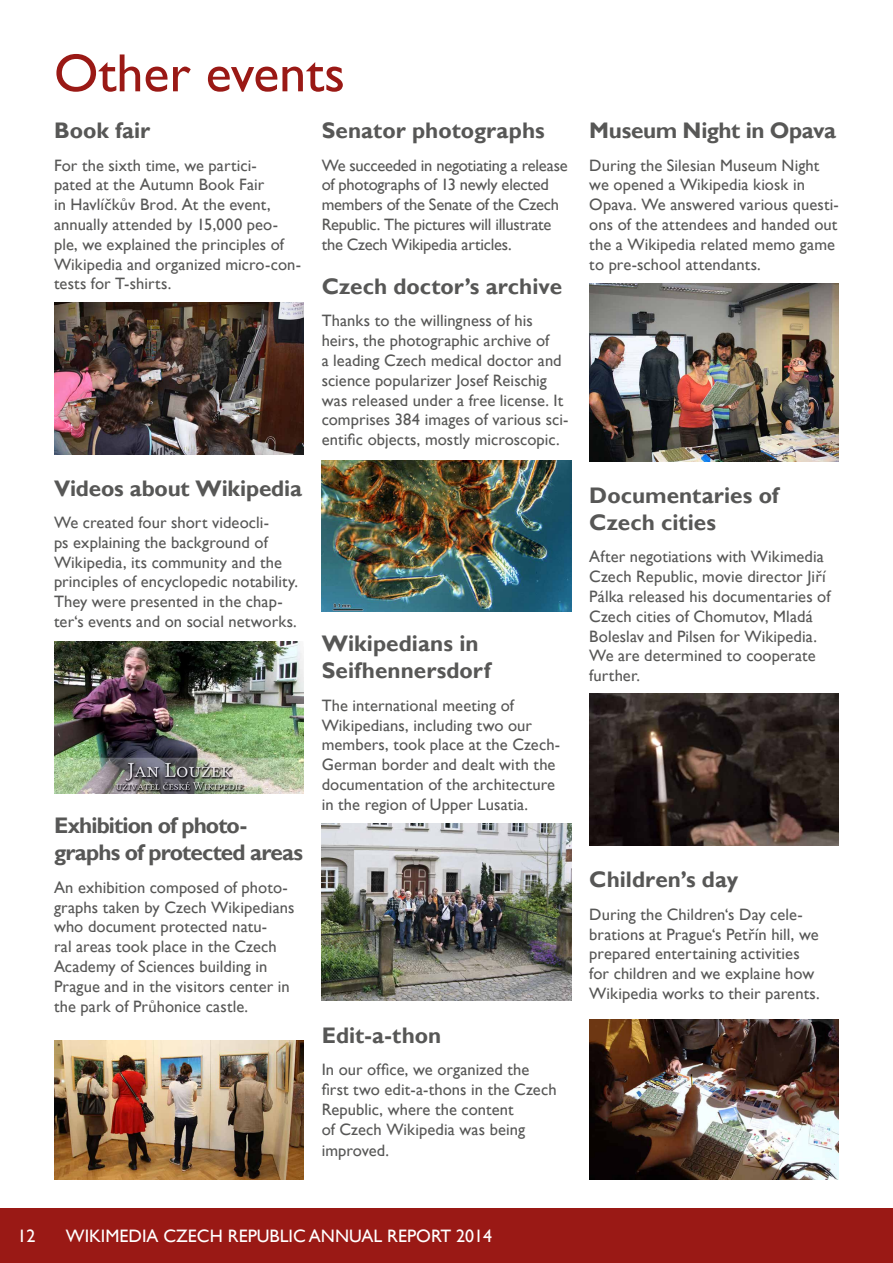
<style>
.page{position:relative;width:893px;height:1263px;background:#fff}
.page>*{position:absolute;margin:0;border:0;box-sizing:border-box;transform-origin:0 0}
.t1{font:54px "Gill Sans";color:#9a1915}
.t2{font:700 22.5px/27px "Gill Sans";color:#575756}
.t3{font:700 22.5px/27px "Gill Sans";letter-spacing:-.04em;color:#575756}
.t4{font:700 22.5px "Gill Sans";letter-spacing:-.02em;color:#575756}
.t5{font:18px "Gill Sans";color:#fff}
.t6{font:16.5px/19.8px "Gill Sans";letter-spacing:.005em;color:#575756}
.t7{font:16.5px/19.8px "Gill Sans";letter-spacing:-.015em;color:#575756}
</style>
<div class="page">
<div style="left:0;top:1209px;width:893px;height:54px;background:#9a1915"></div>
<img style="left:54px;top:303px;width:250px;height:151px">
<img style="left:54px;top:1040px;width:250px;height:139px">
<img style="left:322px;top:460px;width:249px;height:151px">
<img style="left:322px;top:823px;width:249px;height:177px">
<img style="left:54px;top:642px;width:250px;height:151px">
<img style="left:589px;top:284px;width:249px;height:177px">
<img style="left:589px;top:694px;width:249px;height:151px">
<img style="left:589px;top:1019px;width:250px;height:160px">
<h1 class="t1" style="left:54px;top:42px;width:292px">Other events</h1>
<h2 class="t2" style="left:54px;top:118px;width:98px">Book fair</h2>
<p class="t6" style="left:54px;top:156px;width:249px">For the sixth time, we partici-<br>pated at the Autumn Book Fair<br>in Havlíčkův Brod. At the event, annually attended by 15,000 peo&shy;ple, we explained the principles of<br>Wikipedia and organized micro-con&shy;tests for T-shirts.</p>
<h2 class="t2" style="left:54px;top:475px;width:250px">Videos about Wikipedia</h2>
<p class="t6" style="left:54px;top:513px;width:246px">We created four short videocli-<br>ps explaining the background of Wikipedia, its community and the principles of encyclopedic notability.<br>They were presented in the chap&shy;ter‘s events and on social networks.</p>
<h2 class="t3" style="left:54px;top:813px;width:251px">Exhibition of photo&shy;graphs of protected areas</h2>
<p class="t6" style="left:54px;top:877px;width:242px">An exhibition composed of photo&shy;graphs taken by Czech Wikipedians who document protected natu-<br>ral areas took place in the Czech<br>Academy of Sciences building in<br>Prague and in the visitors center in the park of Průhonice castle.</p>
<h2 class="t2" style="left:322px;top:118px;width:225px">Senator photographs</h2>
<p class="t7" style="left:322px;top:156px;width:247px">We succeeded in negotiating a release of photographs of 13 newly elected members of the Senate of the Czech Republic. The pictures will illustrate the Czech Wikipedia articles.</p>
<h2 class="t2" style="left:322px;top:273px;width:242px">Czech doctor’s archive</h2>
<p class="t6" style="left:322px;top:311px;width:248px">Thanks to the willingness of his heirs, the photographic archive of<br>a leading Czech medical doctor and science popularizer Josef Reischig was released under a free license. It comprises 384 images of various sci&shy;entific objects, mostly microscopic.</p>
<h2 class="t2" style="left:322px;top:631px;width:170px">Wikipedians in<br>Seifhennersdorf</h2>
<p class="t6" style="left:322px;top:696px;width:240px">The international meeting of<br>Wikipedians, including two our members, took place at the Czech-<br>German border and dealt with the documentation of the architecture in the region of Upper Lusatia.</p>
<h2 class="t2" style="left:322px;top:1022px;width:121px">Edit-a-thon</h2>
<p class="t6" style="left:322px;top:1060px;width:236px">In our office, we organized the first two edit-a-thons in the Czech<br>Republic, where the content<br>of Czech Wikipedia was being</p>
<p class="t6" style="left:322px;top:1141px;width:69px">improved.</p>
<h2 class="t4" style="left:589px;top:117px;width:248px">Museum Night in Opava</h2>
<p class="t6" style="left:589px;top:156px;width:251px">During the Silesian Museum Night we opened a Wikipedia kiosk in<br>Opava. We answered various questi&shy;ons of the attendees and handed out the a Wikipedia related memo game to pre-school attendants.</p>
<h2 class="t2" style="left:589px;top:482px;width:191px">Documentaries of<br>Czech cities</h2>
<p class="t6" style="left:589px;top:547px;width:243px">After negotiations with Wikimedia<br>Czech Republic, movie director Jiří<br>Pálka released his documentaries of<br>Czech cities of Chomutov, Mladá<br>Boleslav and Pilsen for Wikipedia.<br>We are determined to cooperate further.</p>
<h2 class="t2" style="left:589px;top:867px;width:150px">Children’s day</h2>
<p class="t6" style="left:589px;top:904px;width:232px">During the Children‘s Day cele&shy;brations at Prague‘s Petřín hill, we prepared entertaining activities for children and we explaine how Wikipedia works to their parents.</p>
<p class="t5" style="left:18px;top:1225px;width:19px">12</p>
<p class="t5" style="left:66px;top:1225px;width:428px">WIKIMEDIA CZECH REPUBLIC ANNUAL REPORT 2014</p>
</div>
